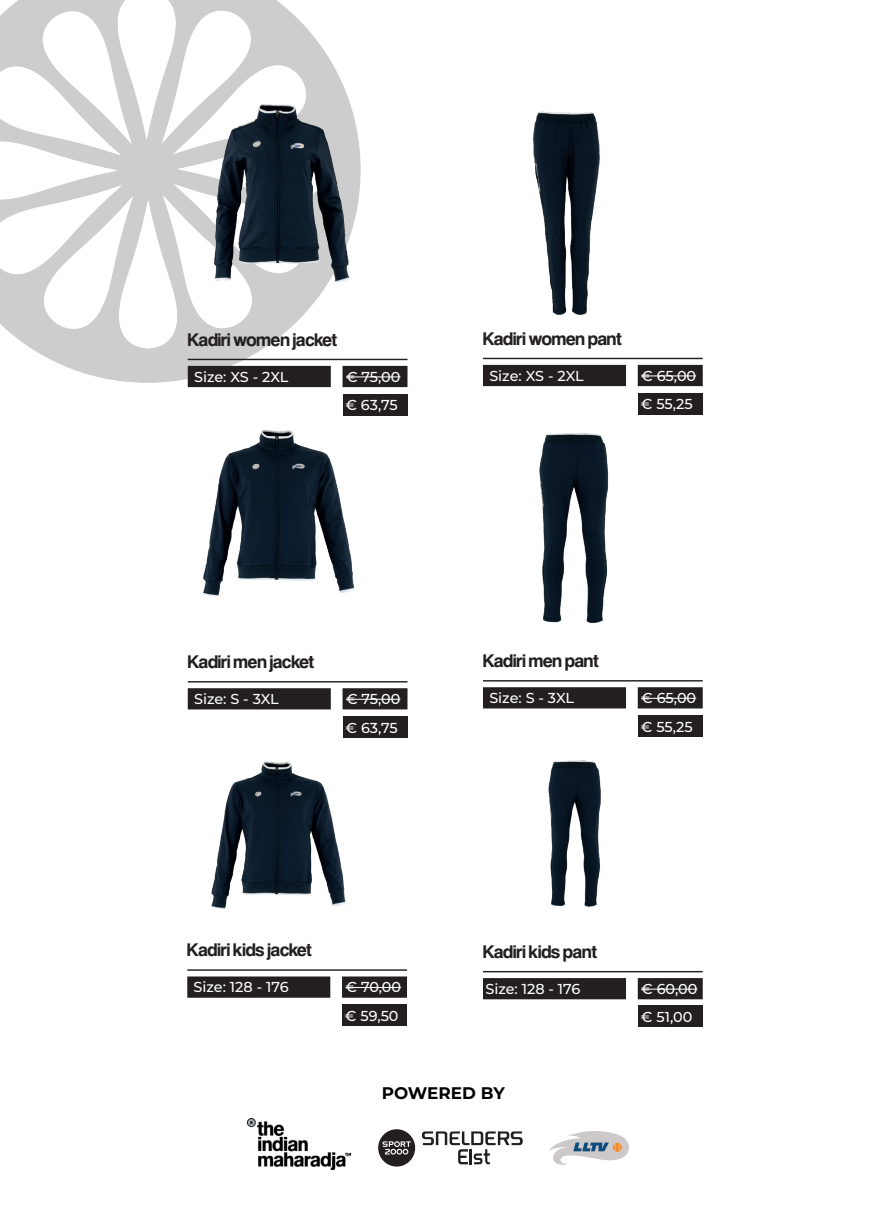
<style>
.page{position:relative;width:874px;height:1225px;background:#fff}
.page>*{position:absolute;margin:0;border:0;box-sizing:border-box;transform-origin:0 0}
.t1{font:500 17.2px "Europa Gro SHOP";color:#231f20}
.t2{font:700 16.8px "Montserrat";color:#000}
.t3{font:500 14.4px/28.6px "Montserrat";color:#fff}
</style>
<div class="page">
<img style="left:0;top:0;width:360px;height:382px">
<img style="left:188px;top:103px;width:173px;height:179px">
<img style="left:203px;top:429px;width:152px;height:168px">
<img style="left:211px;top:761px;width:135px;height:148px">
<img style="left:533px;top:111px;width:67px;height:204px">
<img style="left:539px;top:433px;width:70px;height:191px">
<img style="left:548px;top:760px;width:53px;height:147px">
<svg style="left:188px;top:366px;width:219px;height:21px;background:#302c2d"></svg>
<hr style="left:188px;top:359px;width:219px;height:1px;background:#231f20">
<hr style="left:346px;top:376px;width:54px;height:1px;background:#fff">
<div style="left:342px;top:394px;width:65px;height:21px;background:#231f20"></div>
<svg style="left:188px;top:688px;width:219px;height:21px;background:#312e2f"></svg>
<hr style="left:188px;top:681px;width:219px;height:1px;background:#231f20">
<hr style="left:346px;top:699px;width:54px;height:1px;background:#fff">
<div style="left:483px;top:365px;width:219px;height:21px;background:#231f20"></div>
<hr style="left:482px;top:358px;width:220px;height:1px;background:#231f20">
<hr style="left:641px;top:375px;width:55px;height:1px;background:#fff">
<svg style="left:483px;top:687px;width:219px;height:21px;background:#312e2f"></svg>
<hr style="left:482px;top:680px;width:220px;height:1px;background:#231f20">
<hr style="left:641px;top:698px;width:55px;height:1px;background:#fff">
<svg style="left:187px;top:976px;width:220px;height:21px;background:#343031"></svg>
<hr style="left:187px;top:969px;width:220px;height:1px;background:#231f20">
<hr style="left:345px;top:987px;width:56px;height:1px;background:#fff">
<svg style="left:483px;top:978px;width:219px;height:21px;background:#312d2e"></svg>
<hr style="left:482px;top:971px;width:220px;height:1px;background:#231f20">
<hr style="left:641px;top:988px;width:56px;height:1px;background:#fff">
<svg style="left:548px;top:1131px;width:81px;height:34px"></svg>
<svg style="left:378px;top:1129px;width:37px;height:37px"></svg>
<svg style="left:422px;top:1131px;width:100px;height:34px"></svg>
<img style="left:247px;top:1118px;width:103px;height:51px">
<div style="left:342px;top:716px;width:65px;height:22px;background:#231f20"></div>
<div style="left:342px;top:1004px;width:65px;height:22px;background:#231f20"></div>
<div style="left:637px;top:1005px;width:65px;height:22px;background:#231f20"></div>
<div style="left:637px;top:715px;width:65px;height:22px;background:#231f20"></div>
<div style="left:637px;top:393px;width:65px;height:21px;background:#231f20"></div>
<p class="t1" style="left:188px;top:329px;width:151px">Kadiri women jacket</p>
<p class="t3" style="left:194px;top:362px;width:96px">Size: XS - 2XL</p>
<p class="t3" style="left:345px;top:362px;width:57px">€ 75,00 € 63,75</p>
<p class="t1" style="left:482px;top:328px;width:140px">Kadiri women pant</p>
<p class="t3" style="left:489px;top:361px;width:96px">Size: XS - 2XL</p>
<p class="t3" style="left:641px;top:361px;width:56px">€ 65,00</p>
<p class="t3" style="left:640px;top:389px;width:53px">€ 55,25</p>
<p class="t1" style="left:188px;top:651px;width:128px">Kadiri men jacket</p>
<p class="t3" style="left:194px;top:684px;width:86px">Size: S - 3XL</p>
<p class="t3" style="left:346px;top:684px;width:56px">€ 75,00</p>
<p class="t3" style="left:345px;top:712px;width:54px">€ 63,75</p>
<p class="t1" style="left:482px;top:650px;width:117px">Kadiri men pant</p>
<p class="t3" style="left:489px;top:683px;width:86px">Size: S - 3XL</p>
<p class="t3" style="left:641px;top:683px;width:56px">€ 65,00</p>
<p class="t3" style="left:640px;top:711px;width:53px">€ 55,25</p>
<p class="t1" style="left:187px;top:940px;width:126px">Kadiri kids jacket</p>
<p class="t3" style="left:193px;top:972px;width:96px">Size: 128 - 176</p>
<p class="t3" style="left:345px;top:972px;width:57px">€ 70,00</p>
<p class="t1" style="left:482px;top:941px;width:115px">Kadiri kids pant</p>
<p class="t3" style="left:485px;top:974px;width:96px">Size: 128 - 176</p>
<p class="t3" style="left:641px;top:974px;width:58px">€ 60,00</p>
<p class="t3" style="left:345px;top:1001px;width:55px">€ 59,50</p>
<p class="t3" style="left:640px;top:1002px;width:53px">€ 51,00</p>
<p class="t2" style="left:381px;top:1081px;width:124px">POWERED BY</p>
</div>
